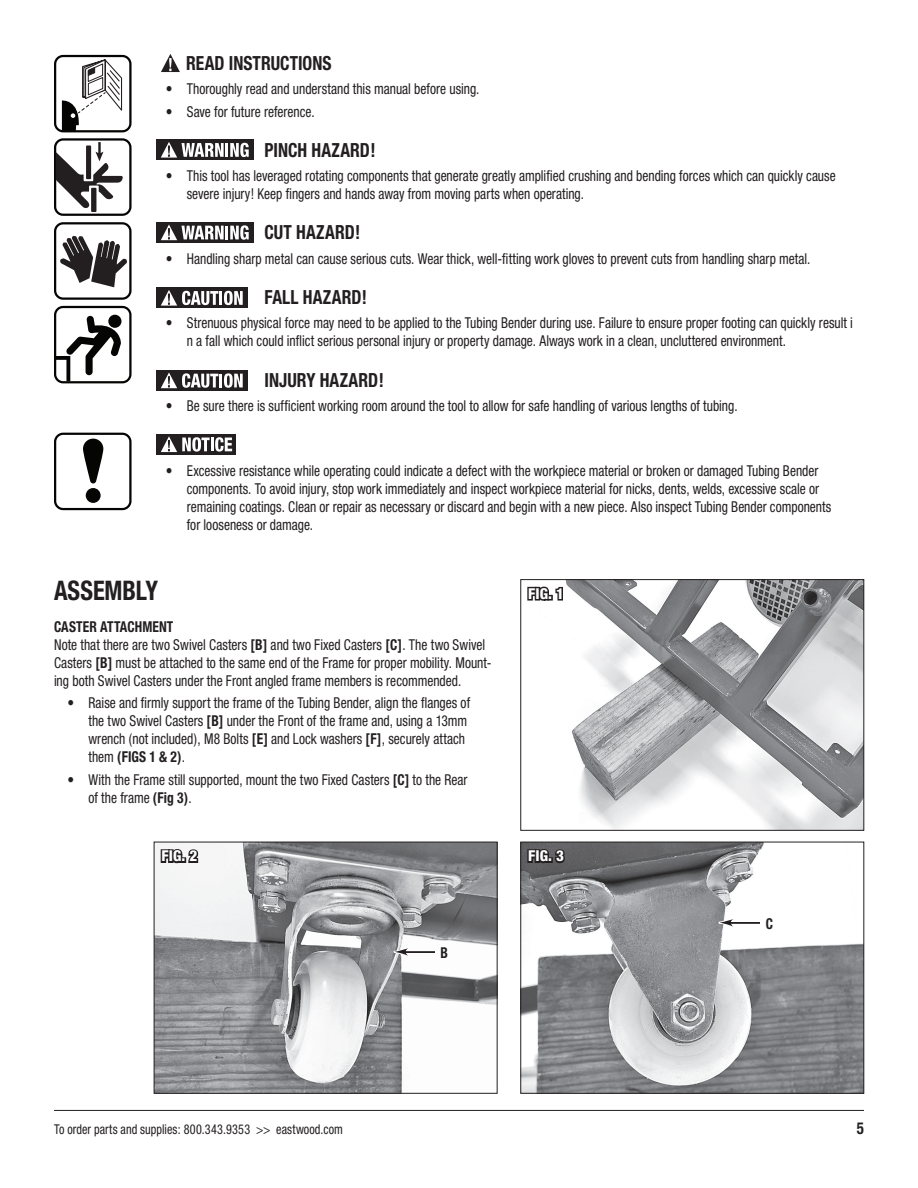
<style>
.page{position:relative;width:918px;height:1188px;background:#fff}
.page>*{position:absolute;margin:0;border:0;box-sizing:border-box;transform-origin:0 0}
.t1{font:700 condensed 27px "Helvetica Neue";letter-spacing:-.005em;color:#231f20;scale:.9 1}
.t2{font:700 condensed 19.5px "Helvetica Neue";letter-spacing:.005em;color:#231f20;scale:.9 1}
.t3{font:700 condensed 16.5px "Helvetica Neue";color:#231f20;scale:.9 1}
.t4{font:condensed 15px/18px "Helvetica Neue";color:#231f20;scale:.9 1}
.t5{font:800 condensed 15px "Helvetica Neue";letter-spacing:.01em;color:#fff}
.t6{font:700 condensed 15px "Helvetica Neue";color:#231f20;scale:.9 1}
.t7{font:condensed 13.5px "Helvetica Neue";letter-spacing:.01em;color:#231f20;scale:.9 1}
.s1{font-weight:700}
</style>
<div class="page">
<hr style="left:54px;top:1110px;width:810px;height:1px;background:#231f20">
<svg style="left:161px;top:54px;width:19px;height:18px"></svg>
<div style="left:156px;top:140px;width:97px;height:20px;background:#231f20"></div>
<svg style="left:161px;top:142px;width:63px;height:16px"></svg>
<hr style="left:225px;top:143px;width:3px;height:14px;background:#fff">
<svg style="left:230px;top:143px;width:19px;height:14px"></svg>
<div style="left:156px;top:222px;width:97px;height:21px;background:#231f20"></div>
<svg style="left:161px;top:224px;width:88px;height:16px"></svg>
<div style="left:156px;top:288px;width:91px;height:20px;background:#231f20"></div>
<svg style="left:161px;top:290px;width:57px;height:16px"></svg>
<hr style="left:219px;top:291px;width:3px;height:14px;background:#fff">
<svg style="left:224px;top:291px;width:19px;height:14px"></svg>
<div style="left:156px;top:370px;width:91px;height:21px;background:#231f20"></div>
<svg style="left:161px;top:372px;width:82px;height:16px"></svg>
<div style="left:157px;top:434px;width:79px;height:21px;background:#231f20"></div>
<svg style="left:161px;top:436px;width:71px;height:16px"></svg>
<svg style="left:54px;top:55px;width:78px;height:77px"></svg>
<svg style="left:54px;top:138px;width:78px;height:78px"></svg>
<svg style="left:54px;top:222px;width:78px;height:78px"></svg>
<svg style="left:54px;top:306px;width:78px;height:77px"></svg>
<svg style="left:54px;top:433px;width:78px;height:77px"></svg>
<div style="left:86px;top:488px;width:15px;height:15px;background:#050504;border-radius:50%"></div>
<img style="left:566px;top:581px;width:296px;height:248px">
<div style="left:521px;top:579px;width:343px;height:252px;border:1px solid #231f20"></div>
<svg style="left:527px;top:586px;width:36px;height:15px"></svg>
<img style="left:156px;top:844px;width:339px;height:248px">
<div style="left:154px;top:842px;width:343px;height:252px;border:1px solid #231f20"></div>
<svg style="left:159px;top:845px;width:42px;height:20px"></svg>
<img style="left:523px;top:844px;width:339px;height:248px">
<div style="left:521px;top:842px;width:343px;height:252px;border:1px solid #231f20"></div>
<svg style="left:526px;top:845px;width:40px;height:20px"></svg>
<hr style="left:400px;top:950px;width:34px;height:4px;background:#fff">
<hr style="left:400px;top:951px;width:34px;height:2px;background:#231f20">
<svg style="left:393px;top:948px;width:17px;height:11px"></svg>
<hr style="left:725px;top:921px;width:34px;height:4px;background:#fff">
<hr style="left:725px;top:922px;width:34px;height:2px;background:#231f20">
<svg style="left:718px;top:919px;width:17px;height:11px"></svg>
<svg style="left:615px;top:1036px;width:21px;height:6px"></svg>
<svg style="left:574px;top:1035px;width:32px;height:8px"></svg>
<h2 class="t2" style="left:186px;top:51px;width:163px">READ INSTRUCTIONS</h2>
<p class="t4" style="left:166px;top:80px;width:350px">• Thoroughly read and understand this manual before using.</p>
<p class="t4" style="left:166px;top:102px;width:167px">• Save for future reference.</p>
<h2 class="t2" style="left:265px;top:138px;width:125px">PINCH HAZARD!</h2>
<p class="t4" style="left:187px;top:167px;width:723px;text-indent:-21px">• This tool has leveraged rotating components that generate greatly amplified crushing and bending forces which can quickly cause severe injury! Keep fingers and hands away from moving parts when operating.</p>
<h2 class="t2" style="left:265px;top:221px;width:108px">CUT HAZARD!</h2>
<p class="t4" style="left:166px;top:249px;width:718px">• Handling sharp metal can cause serious cuts. Wear thick, well-fitting work gloves to prevent cuts from handling sharp metal.</p>
<h2 class="t2" style="left:265px;top:285px;width:115px">FALL HAZARD!</h2>
<p class="t4" style="left:187px;top:314px;width:742px;text-indent:-21px">• Strenuous physical force may need to be applied to the Tubing Bender during use. Failure to ensure proper footing can quickly result i n a fall which could inflict serious personal injury or property damage. Always work in a clean, uncluttered environment.</p>
<h2 class="t2" style="left:265px;top:368px;width:134px">INJURY HAZARD!</h2>
<p class="t4" style="left:166px;top:397px;width:637px">• Be sure there is sufficient working room around the tool to allow for safe handling of various lengths of tubing.</p>
<p class="t4" style="left:187px;top:461px;width:718px;text-indent:-21px">• Excessive resistance while operating could indicate a defect with the workpiece material or broken or damaged Tubing Bender components. To avoid injury, stop work immediately and inspect workpiece material for nicks, dents, welds, excessive scale or remaining coatings. Clean or repair as necessary or discard and begin with a new piece. Also inspect Tubing Bender components for looseness or damage.</p>
<h1 class="t1" style="left:54px;top:574px;width:117px">ASSEMBLY</h1>
<p class="t4" style="left:54px;top:617px;width:488px"><span class="s1">CASTER ATTACHMENT<br></span>Note that there are two Swivel Casters <span class="s1">[B]</span> and two Fixed Casters <span class="s1">[C]</span>. The two Swivel Casters <span class="s1">[B]</span> must be attached to the same end of the Frame for proper mobility. Mount&shy;ing both Swivel Casters under the Front angled frame members is recommended.</p>
<p class="t4" style="left:88px;top:694px;width:426px;text-indent:-21px">• Raise and firmly support the frame of the Tubing Bender, align the flanges of the two Swivel Casters <span class="s1">[B]</span> under the Front of the frame and, using a 13mm wrench (not included), M8 Bolts <span class="s1">[E]</span> and Lock washers <span class="s1">[F]</span>, securely attach them <span class="s1">(FIGS 1 &amp; 2)</span>.</p>
<p class="t4" style="left:88px;top:770px;width:423px;text-indent:-21px">• With the Frame still supported, mount the two Fixed Casters <span class="s1">[C]</span> to the Rear of the frame <span class="s1">(Fig 3)</span>.</p>
<p class="t5" style="left:528px;top:584px;width:37px">FIG. 1</p>
<p class="t5" style="left:161px;top:847px;width:37px">FIG. 2</p>
<p class="t5" style="left:528px;top:847px;width:37px">FIG. 3</p>
<p class="t6" style="left:441px;top:943px;width:10px">B</p>
<p class="t6" style="left:766px;top:914px;width:10px">C</p>
<p class="t7" style="left:54px;top:1121px;width:323px">To order parts and supplies: 800.343.9353 &gt;&gt; eastwood.com</p>
<p class="t3" style="left:857px;top:1118px;width:9px">5</p>
</div>
